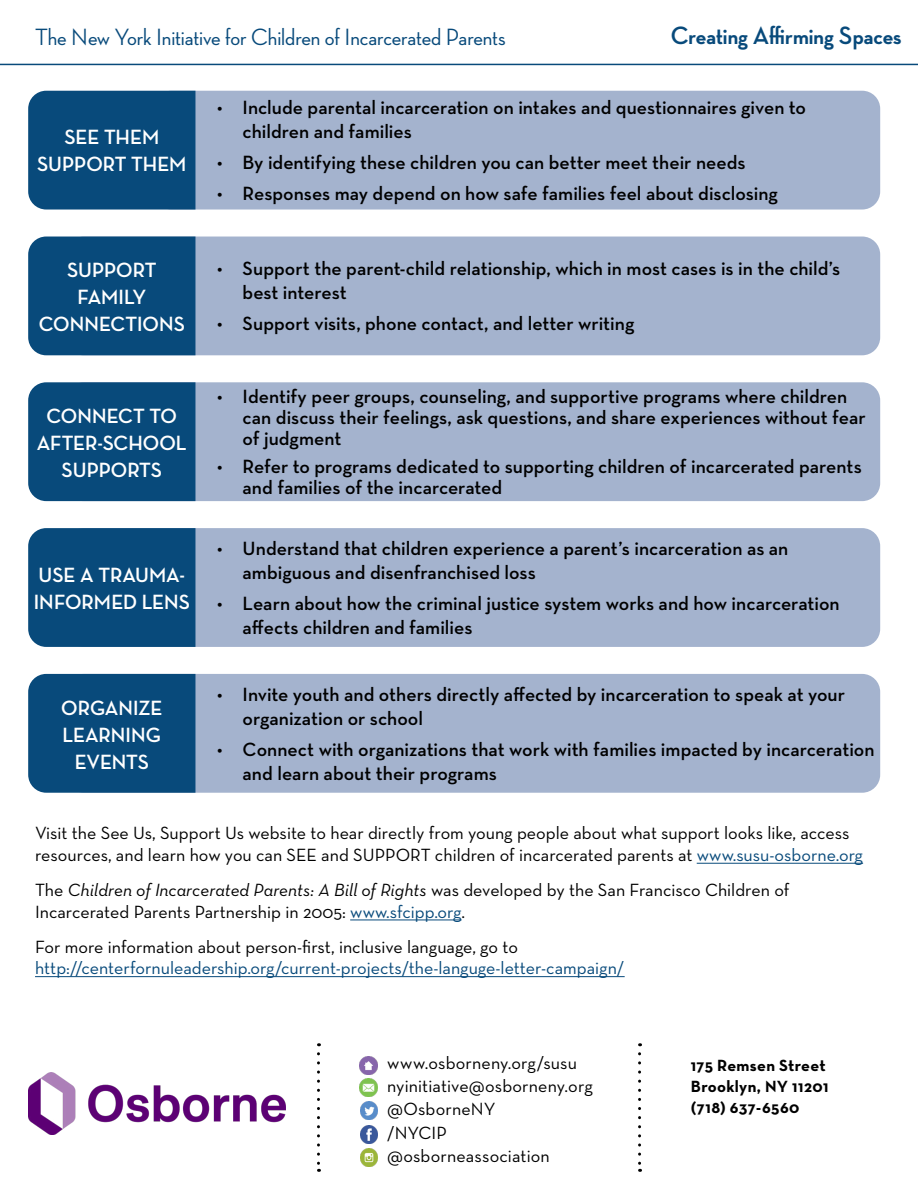
<style>
.page{position:relative;width:918px;height:1188px;background:#fff}
.page>*{position:absolute;margin:0;border:0;box-sizing:border-box;transform-origin:0 0}
.t1{font:700 25.5px "Neutra Disp";color:#084a7b}
.t2{font:500 24px "Neutra Disp";letter-spacing:-.01em;color:#084a7b}
.t3{font:700 21px/27px "Neutra Disp";letter-spacing:-.005em;color:#fff;text-align:center}
.t4{font:600 19.5px/24px "Neutra Text";color:#000}
.t5{font:18px/23.4px "Neutra Text";color:#000}
.t6{font:18px "Neutra Text";color:#084a7b}
.t7{font:700 16.5px/21px "Neutra Text";letter-spacing:.02em;color:#000}
.s1{color:#084a7b}
.s2{font-style:italic}
</style>
<div class="page">
<div style="left:153px;top:91px;width:727px;height:119px;background:#a4b3ce;border-radius:18px"></div>
<div style="left:66px;top:237px;width:814px;height:118px;background:#a4b3ce;border-radius:18px"></div>
<div style="left:66px;top:382px;width:814px;height:119px;background:#a4b3ce;border-radius:18px"></div>
<div style="left:66px;top:528px;width:814px;height:119px;background:#a4b3ce;border-radius:18px"></div>
<div style="left:66px;top:674px;width:814px;height:119px;background:#a4b3ce;border-radius:18px"></div>
<hr style="left:0;top:64px;width:918px;height:1px;background:#084a7b">
<div style="left:28px;top:91px;width:167px;height:119px;background:#084a7b"></div>
<div style="left:28px;top:237px;width:167px;height:118px;background:#084a7b"></div>
<div style="left:28px;top:382px;width:167px;height:119px;background:#084a7b"></div>
<div style="left:28px;top:528px;width:167px;height:119px;background:#084a7b"></div>
<div style="left:28px;top:674px;width:167px;height:119px;background:#084a7b"></div>
<hr style="left:697px;top:863px;width:166px;height:1px;background:#084a7b">
<hr style="left:350px;top:920px;width:112px;height:1px;background:#084a7b">
<hr style="left:35px;top:976px;width:590px;height:1px;background:#084a7b">
<svg style="left:638px;top:1054px;width:3px;height:118px"></svg>
<svg style="left:317px;top:1054px;width:3px;height:118px"></svg>
<img style="left:359px;top:1057px;width:18px;height:18px">
<img style="left:360px;top:1125px;width:18px;height:18px">
<img style="left:360px;top:1078px;width:18px;height:18px">
<img style="left:360px;top:1102px;width:18px;height:18px">
<img style="left:28px;top:1073px;width:258px;height:62px">
<img style="left:360px;top:1149px;width:18px;height:18px">
<p class="t2" style="left:35px;top:23px;width:472px">The New York Initiative for Children of Incarcerated Parents</p>
<h1 class="t1" style="left:671px;top:21px;width:232px">Creating Affirming Spaces</h1>
<p class="t3" style="left:37px;top:124px;width:151px">SEE THEM<br>SUPPORT THEM</p>
<p class="t3" style="left:39px;top:257px;width:148px">SUPPORT<br>FAMILY<br>CONNECTIONS</p>
<p class="t3" style="left:37px;top:403px;width:151px">CONNECT TO<br>AFTER-SCHOOL<br>SUPPORTS</p>
<p class="t3" style="left:34px;top:562px;width:158px;text-align:left">USE A TRAUMA-<br>INFORMED LENS</p>
<p class="t3" style="left:61px;top:694px;width:103px">ORGANIZE<br>LEARNING<br>EVENTS</p>
<p class="t4" style="left:243px;top:95px;width:565px;text-indent:-26px">• Include parental incarceration on intakes and questionnaires given to children and families</p>
<p class="t4" style="left:217px;top:150px;width:530px">• By identifying these children you can better meet their needs</p>
<p class="t4" style="left:217px;top:181px;width:562px">• Responses may depend on how safe families feel about disclosing</p>
<p class="t4" style="left:243px;top:256px;width:599px;text-indent:-26px">• Support the parent-child relationship, which in most cases is in the child’s best interest</p>
<p class="t4" style="left:217px;top:311px;width:419px">• Support visits, phone contact, and letter writing</p>
<p class="t4" style="left:243px;top:386px;width:625px;line-height:21px;text-indent:-26px">• Identify peer groups, counseling, and supportive programs where children can discuss their feelings, ask questions, and share experiences without fear of judgment</p>
<p class="t4" style="left:243px;top:455px;width:621px;line-height:21px;text-indent:-26px">• Refer to programs dedicated to supporting children of incarcerated parents and families of the incarcerated</p>
<p class="t4" style="left:243px;top:536px;width:547px;text-indent:-26px">• Understand that children experience a parent’s incarceration as an ambiguous and disenfranchised loss</p>
<p class="t4" style="left:243px;top:591px;width:599px;text-indent:-26px">• Learn about how the criminal justice system works and how incarceration affects children and families</p>
<p class="t4" style="left:243px;top:682px;width:604px;text-indent:-26px">• Invite youth and others directly affected by incarceration to speak at your organization or school</p>
<p class="t4" style="left:243px;top:737px;width:634px;text-indent:-26px">• Connect with organizations that work with families impacted by incarceration and learn about their programs</p>
<p class="t5" style="left:35px;top:822px;width:830px;line-height:21.6px">Visit the See Us, Support Us website to hear directly from young people about what support looks like, access resources, and learn how you can SEE and SUPPORT children of incarcerated parents at <span class="s1">www.susu-osborne.org</span></p>
<p class="t5" style="left:35px;top:879px;width:756px;line-height:21.6px">The <span class="s2">Children of Incarcerated Parents: A Bill of Rights</span> was developed by the San Francisco Children of<br>Incarcerated Parents Partnership in 2005: <span class="s1">www.sfcipp.org</span>.</p>
<p class="t5" style="left:35px;top:935px;width:484px">For more information about person-first, inclusive language, go to</p>
<p class="t6" style="left:35px;top:957px;width:591px">http://centerfornuleadership.org/current-projects/the-languge-letter-campaign/</p>
<p class="t5" style="left:387px;top:1050px;width:207px">www.osborneny.org/susu nyinitiative@osborneny.org @OsborneNY<br>/NYCIP @osborneassociation</p>
<p class="t7" style="left:691px;top:1055px;width:139px">175 Remsen Street<br>Brooklyn, NY 11201 (718) 637-6560</p>
</div>
